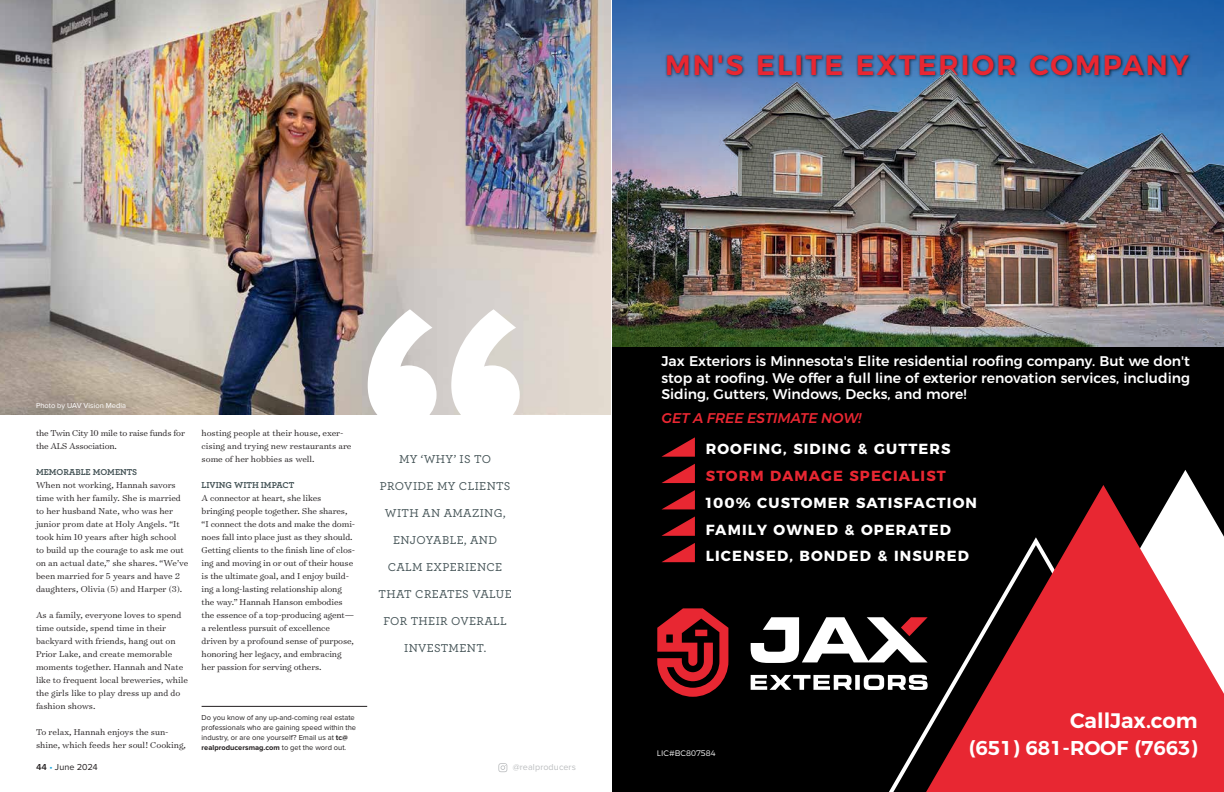
<style>
.page{position:relative;width:1224px;height:792px;background:#fff}
.page>*{position:absolute;margin:0;border:0;box-sizing:border-box;transform-origin:0 0}
.t1{font:600 28px "Montserrat";letter-spacing:.075em;color:#e82732}
.t2{font:600 21px "Montserrat";color:#fff}
.t3{font:600 20px "Montserrat";color:#fff}
.t4{font:700 14.6px/26.8px "Montserrat";letter-spacing:.075em;color:#fff}
.t5{font:700 14.6px "Montserrat";letter-spacing:.075em;color:#e82732}
.t6{font:500 14px/16.8px "Montserrat";color:#fff;text-align:justify}
.t7{font:italic 500 14px "Montserrat";color:#e82732}
.t8{font:500 12px "Archer Pro";letter-spacing:.03em;color:#455457}
.t9{font:300 9.8px/13px "Surveyor Text";letter-spacing:-.01em;color:#231f20}
.t10{font:700 9px "Archer Pro";color:#455457}
.t11{font:9px "Proxima Nova";letter-spacing:.01em;color:#bcbec0}
.t12{font:9px "Proxima Nova";letter-spacing:.005em;color:#231f20}
.t13{font:300 8px "Montserrat";color:#fff}
.t14{font:7.5px/10px "Proxima Nova";color:#231f20}
.t15{font:7.5px "Proxima Nova";color:#fff}
.s1{font-weight:700}
.s2{font-weight:600}
.s3{color:#19a8e0}
</style>
<div class="page">
<svg style="left:498px;top:763px;width:9px;height:9px"></svg>
<div style="left:612px;top:344px;width:612px;height:448px;background:#000"></div>
<svg style="left:916px;top:485px;width:308px;height:307px;fill:#e82732"></svg>
<img style="left:612px;top:212px;width:612px;height:134px">
<img style="left:612px;top:0;width:612px;height:212px">
<img style="left:654px;top:48px;width:548px;height:97px">
<svg style="left:661px;top:437px;width:34px;height:20px"></svg>
<svg style="left:661px;top:464px;width:34px;height:19px"></svg>
<svg style="left:662px;top:490px;width:33px;height:19px"></svg>
<svg style="left:661px;top:516px;width:34px;height:20px"></svg>
<svg style="left:662px;top:543px;width:33px;height:19px"></svg>
<svg style="left:657px;top:608px;width:71px;height:89px"></svg>
<svg style="left:751px;top:617px;width:177px;height:73px"></svg>
<img style="left:0;top:0;width:611px;height:415px">
<hr style="left:202px;top:706px;width:165px;height:1px;background:#231f20">
<svg style="left:368px;top:309px;width:152px;height:106px"></svg>
<h1 class="t1" style="left:665px;top:43px;width:525px">MN'S ELITE EXTERIOR COMPANY</h1>
<p class="t15" style="left:36px;top:401px;width:92px">Photo by UAV Vision Media</p>
<p class="t9" style="left:36px;top:426px;width:150px">the Twin City 10 mile to raise funds for the ALS Association.</p>
<p class="t10" style="left:36px;top:465px;width:103px">MEMORABLE MOMENTS</p>
<p class="t9" style="left:36px;top:478px;width:154px">When not working, Hannah savors time with her family. She is married to her husband Nate, who was her junior prom date at Holy Angels. “It took him 10 years after high school<br>to build up the courage to ask me out on an actual date,” she shares. “We’ve been married for 5 years and have 2 daughters, Olivia (5) and Harper (3).</p>
<p class="t9" style="left:36px;top:608px;width:154px">As a family, everyone loves to spend time outside, spend time in their backyard with friends, hang out on<br>Prior Lake, and create memorable moments together. Hannah and Nate like to frequent local breweries, while the girls like to play dress up and do fashion shows.</p>
<p class="t9" style="left:36px;top:725px;width:151px">To relax, Hannah enjoys the sun&shy;shine, which feeds her soul! Cooking,</p>
<p class="t9" style="left:202px;top:426px;width:151px">hosting people at their house, exer&shy;cising and trying new restaurants are some of her hobbies as well.</p>
<p class="t10" style="left:202px;top:478px;width:94px">LIVING WITH IMPACT</p>
<p class="t9" style="left:202px;top:491px;width:155px">A connector at heart, she likes bringing people together. She shares, “I connect the dots and make the domi&shy;noes fall into place just as they should.<br>Getting clients to the finish line of clos&shy;ing and moving in or out of their house is the ultimate goal, and I enjoy build&shy;ing a long-lasting relationship along the way.” Hannah Hanson embodies the essence of a top-producing agent— a relentless pursuit of excellence driven by a profound sense of purpose, honoring her legacy, and embracing her passion for serving others.</p>
<p class="t14" style="left:202px;top:713px;width:156px">Do you know of any up-and-coming real estate professionals who are gaining speed within the industry, or are one yourself? Email us at <span class="s1">tc@ realproducersmag.com</span> to get the word out.</p>
<p class="t8" style="left:399px;top:450px;width:94px">MY ‘WHY’ IS TO</p>
<p class="t8" style="left:380px;top:477px;width:132px">PROVIDE MY CLIENTS</p>
<p class="t8" style="left:385px;top:504px;width:122px">WITH AN AMAZING,</p>
<p class="t8" style="left:393px;top:531px;width:106px">ENJOYABLE, AND</p>
<p class="t8" style="left:388px;top:558px;width:116px">CALM EXPERIENCE</p>
<p class="t8" style="left:379px;top:585px;width:135px">THAT CREATES VALUE</p>
<p class="t8" style="left:383px;top:612px;width:125px">FOR THEIR OVERALL</p>
<p class="t8" style="left:404px;top:639px;width:84px">INVESTMENT.</p>
<p class="t12" style="left:36px;top:762px;width:63px"><span class="s2">44</span> <span class="s3">•</span> June 2024</p>
<p class="t11" style="left:513px;top:762px;width:65px">@realproducers</p>
<h3 class="t6" style="left:661px;top:351px;width:530px">Jax Exteriors is Minnesota's Elite residential roofing company. But we don't stop at roofing. We offer a full line of exterior renovation services, including Siding, Gutters, Windows, Decks, and more!</h3>
<h3 class="t7" style="left:661px;top:408px;width:201px">GET A FREE ESTIMATE NOW!</h3>
<h3 class="t4" style="left:706px;top:435px;width:246px">ROOFING, SIDING &amp; GUTTERS</h3>
<h3 class="t5" style="left:706px;top:464px;width:241px">STORM DAMAGE SPECIALIST</h3>
<h3 class="t4" style="left:706px;top:488px;width:273px">100% CUSTOMER SATISFACTION<br>FAMILY OWNED &amp; OPERATED<br>LICENSED, BONDED &amp; INSURED</h3>
<p class="t13" style="left:657px;top:747px;width:60px">LIC#BC807584</p>
<h2 class="t2" style="left:1070px;top:704px;width:129px">CallJax.com</h2>
<h3 class="t3" style="left:969px;top:732px;width:230px">(651) 681-ROOF (7663)</h3>
</div>
